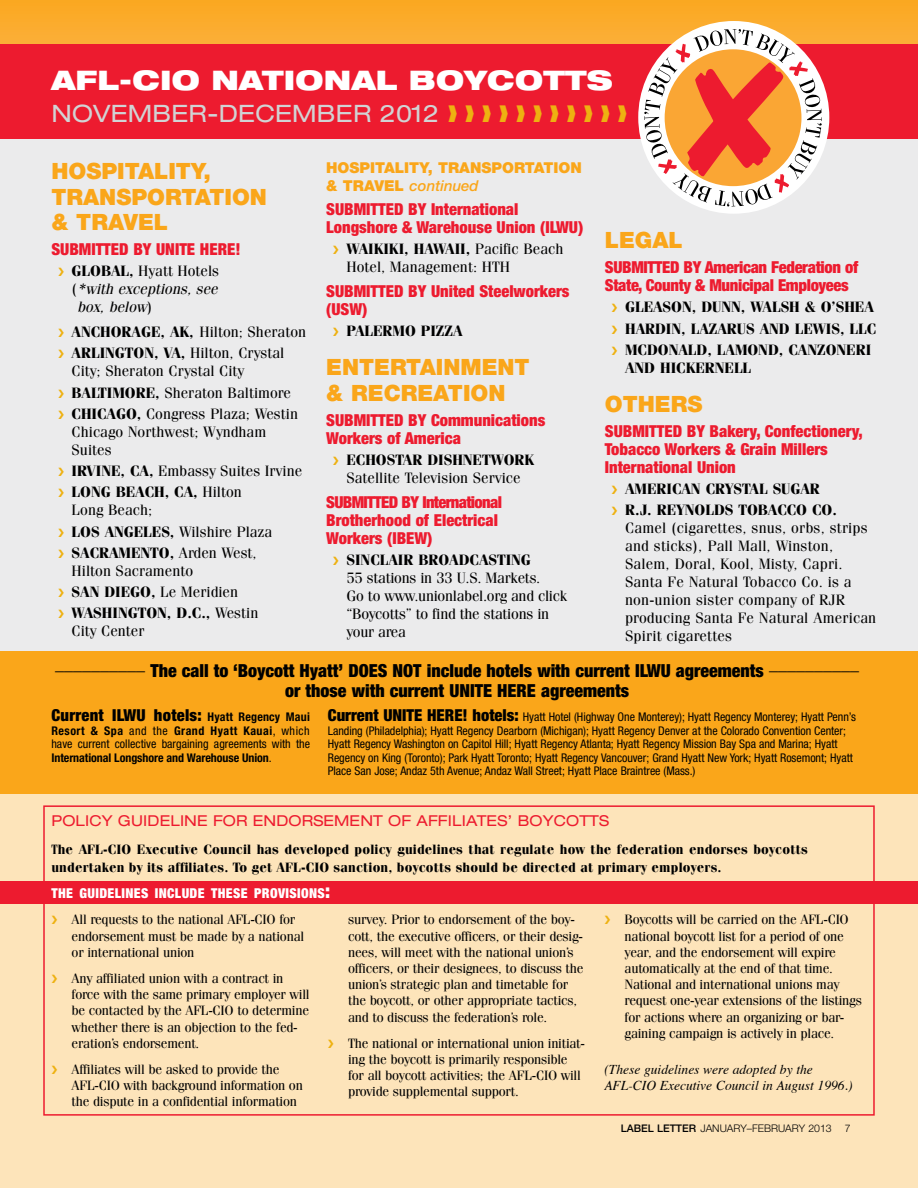
<style>
.page{position:relative;width:918px;height:1188px;background:#fff}
.page>*{position:absolute;margin:0;border:0;box-sizing:border-box;transform-origin:0 0}
.t1{font:900 expanded 27px "Helvetica Neue LT Std";letter-spacing:.01em;color:#fff}
.t2{font:expanded 24px "Helvetica Neue LT Std";letter-spacing:.01em;color:#d1d3d4}
.t3{font:900 22.5px/25.5px "Helvetica Neue LT Std";color:#faa61a}
.t4{font:900 condensed 18px/19.5px "Helvetica Neue LT Std";color:#000;text-align:center}
.t5{font:900 condensed 16.5px/18px "Helvetica Neue LT Std";color:#ed1b2f}
.t6{font:900 condensed 16.5px/18px "Helvetica Neue LT Std";letter-spacing:-.02em;color:#ed1b2f}
.t7{font:900 condensed 16.5px "Helvetica Neue LT Std";letter-spacing:.015em;color:#000}
.t8{font:15px/21.3px "Fenice Std";color:#000}
.t9{font:700 15px/21.3px "Fenice Std";color:#000}
.t10{font:15px/18px "Fenice Std";letter-spacing:-.02em;color:#000}
.t11{font:expanded 15px "Helvetica Neue LT Std";letter-spacing:.01em;color:#ed1b2f}
.t12{font:900 15px/18px "Helvetica Neue LT Std";color:#faa61a}
.t13{font:italic 15px "Fenice Std";color:#000}
.t14{font:900 condensed 13.65px "Helvetica Neue LT Std";letter-spacing:.03em;color:#fff}
.t15{font:13.5px/16.2px "Fenice Std";letter-spacing:-.02em;color:#000}
.t16{font:700 13.5px/18px "Fenice Std";letter-spacing:.01em;color:#000;scale:.8 1}
.t17{font:italic 13.5px/16.2px "Times";color:#000}
.t18{font:condensed 12px/13.5px "Helvetica Neue LT Std";letter-spacing:-.005em;color:#000}
.t19{font:700 condensed 12px/13.5px "Helvetica Neue LT Std";letter-spacing:-.005em;color:#000;text-align:justify}
.t20{font:300 10.5px "Helvetica Neue LT Std";color:#000}
.s1{color:#eeb111}
.s2{font-weight:500;font-style:italic}
.s3{font-weight:700}
.s4{font-style:normal}
.s5{font-weight:700;font-size:12px}
.s6{font-weight:400}
.s7{font-weight:900;font-size:16.5px}
.s8{font-size:19.5px}
.s9{font-weight:500}
</style>
<div class="page">
<div style="left:0;top:794px;width:918px;height:394px;background:#fde4ba"></div>
<div style="left:0;top:882px;width:918px;height:22px;background:#ed1b2f"></div>
<div style="left:0;top:0;width:918px;height:667px;background:#fbab2b"></div>
<div style="left:0;top:121px;width:918px;height:673px;background:#ebebec"></div>
<div style="left:0;top:44px;width:918px;height:95px;background:#ed1b2f"></div>
<div style="left:0;top:651px;width:918px;height:143px;background:#faa61a"></div>
<div style="left:638px;top:21px;width:191px;height:193px;background:#fff;border-radius:50%"></div>
<svg style="left:644px;top:29px;width:178px;height:178px"></svg>
<div style="left:43px;top:805px;width:832px;height:311px;border:2px solid #ed1b2f"></div>
<h1 class="t1" style="left:51px;top:63px;width:563px">AFL-CIO NATIONAL BOYCOTTS</h1>
<h2 class="t2" style="left:51px;top:99px;width:578px">NOVEMBER-DECEMBER 2012 <span class="s1">❱</span> <span class="s1">❱</span> <span class="s1">❱</span> <span class="s1">❱</span> <span class="s1">❱</span> <span class="s1">❱</span> <span class="s1">❱</span> <span class="s1">❱</span> <span class="s1">❱</span> <span class="s1">❱</span> <span class="s1">❱</span></h2>
<p class="t12" style="left:326px;top:158px;width:257px">HOSPITALITY, TRANSPORTATION &amp; TRAVEL <span class="s2">continued</span></p>
<p class="t5" style="left:326px;top:200px;width:259px">SUBMITTED BY International<br>Longshore &amp; Warehouse Union (ILWU)</p>
<p class="t8" style="left:346px;top:240px;width:218px;line-height:18px"><span class="s3">WAIKIKI, HAWAII,</span> Pacific Beach<br>Hotel, Management: HTH</p>
<p class="t5" style="left:326px;top:282px;width:245px">SUBMITTED BY United Steelworkers (USW)</p>
<p class="t9" style="left:346px;top:320px;width:118px">PALERMO PIZZA</p>
<h3 class="t3" style="left:326px;top:355px;width:205px">ENTERTAINMENT &amp; RECREATION</h3>
<p class="t5" style="left:326px;top:411px;width:221px">SUBMITTED BY Communications<br>Workers of America</p>
<p class="t9" style="left:346px;top:449px;width:189px">ECHOSTAR DISHNETWORK</p>
<p class="t8" style="left:346px;top:467px;width:176px">Satellite Television Service</p>
<p class="t5" style="left:326px;top:493px;width:177px">SUBMITTED BY International<br>Brotherhood of Electrical<br>Workers (IBEW)</p>
<p class="t9" style="left:346px;top:549px;width:186px">SINCLAIR BROADCASTING</p>
<p class="t10" style="left:346px;top:568px;width:222px">55 stations in 33 U.S. Markets.<br>Go to www.unionlabel.org and click “Boycotts” to find the stations in your area</p>
<h3 class="t3" style="left:51px;top:158px;width:217px">HOSPITALITY,<br>TRANSPORTATION &amp; TRAVEL</h3>
<p class="t5" style="left:51px;top:240px;width:191px">SUBMITTED BY UNITE HERE!</p>
<p class="t8" style="left:72px;top:260px;width:149px"><span class="s3">GLOBAL,</span> Hyatt Hotels</p>
<p class="t13" style="left:72px;top:280px;width:148px"><span class="s4">(</span>*with exceptions, see</p>
<p class="t13" style="left:77px;top:298px;width:77px">box, below<span class="s4">)</span></p>
<p class="t8" style="left:72px;top:321px;width:236px"><span class="s3">ANCHORAGE, AK,</span> Hilton; Sheraton<br><span class="s3">ARLINGTON, VA,</span> Hilton, Crystal</p>
<p class="t8" style="left:72px;top:360px;width:228px">City; Sheraton Crystal City<br><span class="s3">BALTIMORE,</span> Sheraton Baltimore<br><span class="s3">CHICAGO,</span> Congress Plaza; Westin</p>
<p class="t8" style="left:72px;top:422px;width:196px;line-height:18px">Chicago Northwest; Wyndham<br>Suites</p>
<p class="t8" style="left:72px;top:460px;width:232px"><span class="s3">IRVINE, CA,</span> Embassy Suites Irvine<br><span class="s3">LONG BEACH, CA,</span> Hilton</p>
<p class="t8" style="left:72px;top:499px;width:202px">Long Beach;<br><span class="s3">LOS ANGELES,</span> Wilshire Plaza<br><span class="s3">SACRAMENTO,</span> Arden West,</p>
<p class="t8" style="left:72px;top:560px;width:188px">Hilton Sacramento<br><span class="s3">SAN DIEGO,</span> Le Meridien<br><span class="s3">WASHINGTON, D.C.,</span> Westin</p>
<p class="t8" style="left:72px;top:620px;width:74px">City Center</p>
<h3 class="t3" style="left:605px;top:228px;width:79px">LEGAL</h3>
<p class="t6" style="left:605px;top:258px;width:255px">SUBMITTED BY American Federation of<br>State, County &amp; Municipal Employees</p>
<p class="t9" style="left:625px;top:296px;width:253px">GLEASON, DUNN, WALSH &amp; O’SHEA<br>HARDIN, LAZARUS AND LEWIS, LLC<br>MCDONALD, LAMOND, CANZONERI</p>
<p class="t9" style="left:625px;top:357px;width:128px">AND HICKERNELL</p>
<h3 class="t3" style="left:605px;top:391px;width:99px">OTHERS</h3>
<p class="t5" style="left:605px;top:421px;width:260px">SUBMITTED BY Bakery, Confectionery,<br>Tobacco Workers &amp; Grain Millers<br>International Union</p>
<p class="t9" style="left:625px;top:478px;width:213px">AMERICAN CRYSTAL SUGAR<br>R.J. REYNOLDS TOBACCO CO.</p>
<p class="t8" style="left:625px;top:519px;width:253px;line-height:18px">Camel (cigarettes, snus, orbs, strips and sticks), Pall Mall, Winston,<br>Salem, Doral, Kool, Misty, Capri.<br>Santa Fe Natural Tobacco Co. is a non-union sister company of RJR producing Santa Fe Natural American<br>Spirit cigarettes</p>
<h3 class="t4" style="left:55px;top:661px;width:805px">__________ The call to ‘Boycott Hyatt’ DOES NOT include hotels with current ILWU agreements __________ or those with current UNITE HERE agreements</h3>
<p class="t7" style="left:51px;top:705px;width:260px">Current ILWU hotels: <span class="s5">Hyatt Regency Maui</span></p>
<p class="t19" style="left:51px;top:724px;width:260px">Resort &amp; Spa <span class="s6">and the</span> Grand Hyatt Kauai<span class="s6">, which have current collective bargaining agreements with the </span>International Longshore and Warehouse Union<span class="s6">.</span></p>
<p class="t18" style="left:328px;top:710px;width:530px"><span class="s7">Current UNITE HERE! hotels:</span> Hyatt Hotel (Highway One Monterey); Hyatt Regency Monterey; Hyatt Penn’s Landing (Philadelphia); Hyatt Regency Dearborn (Michigan); Hyatt Regency Denver at the Colorado Convention Center; Hyatt Regency Washington on Capitol Hill; Hyatt Regency Atlanta; Hyatt Regency Mission Bay Spa and Marina; Hyatt Regency on King (Toronto); Park Hyatt Toronto; Hyatt Regency Vancouver; Grand Hyatt New York; Hyatt Rosemont; Hyatt Place San Jose; Andaz 5th Avenue; Andaz Wall Street; Hyatt Place Braintree (Mass.)</p>
<p class="t11" style="left:51px;top:811px;width:559px">POLICY GUIDELINE FOR ENDORSEMENT OF AFFILIATES’ BOYCOTTS</p>
<p class="t16" style="left:51px;top:840px;width:947px">The AFL-CIO Executive Council has developed policy guidelines that regulate how the federation endorses boycotts undertaken by its affiliates. To get AFL-CIO sanction, boycotts should be directed at primary employers.</p>
<p class="t14" style="left:51px;top:885px;width:280px">THE GUIDELINES INCLUDE THESE PROVISIONS<span class="s8">:</span></p>
<p class="t15" style="left:72px;top:911px;width:234px">All requests to the national AFL-CIO for endorsement must be made by a national or international union</p>
<p class="t15" style="left:72px;top:970px;width:239px">Any affiliated union with a contract in force with the same primary employer will be contacted by the AFL-CIO to determine whether there is an objection to the fed&shy;eration’s endorsement.</p>
<p class="t15" style="left:72px;top:1061px;width:233px">Affiliates will be asked to provide the<br>AFL-CIO with background information on the dispute in a confidential information</p>
<p class="t15" style="left:348px;top:911px;width:237px">survey. Prior to endorsement of the boy&shy;cott, the executive officers, or their desig&shy;nees, will meet with the national union’s officers, or their designees, to discuss the union’s strategic plan and timetable for the boycott, or other appropriate tactics, and to discuss the federation’s role.</p>
<p class="t15" style="left:348px;top:1035px;width:238px">The national or international union initiat&shy;ing the boycott is primarily responsible for all boycott activities; the AFL-CIO will provide supplemental support.</p>
<p class="t15" style="left:625px;top:911px;width:239px">Boycotts will be carried on the AFL-CIO national boycott list for a period of one year, and the endorsement will expire automatically at the end of that time.<br>National and international unions may request one-year extensions of the listings for actions where an organizing or bar&shy;gaining campaign is actively in place.</p>
<p class="t17" style="left:604px;top:1061px;width:250px">(These guidelines were adopted by the<br>AFL-CIO Executive Council in August 1996.)</p>
<p class="t20" style="left:621px;top:1122px;width:231px"><span class="s9">LABEL LETTER</span> JANUARY–FEBRUARY 2013 7</p>
</div>
